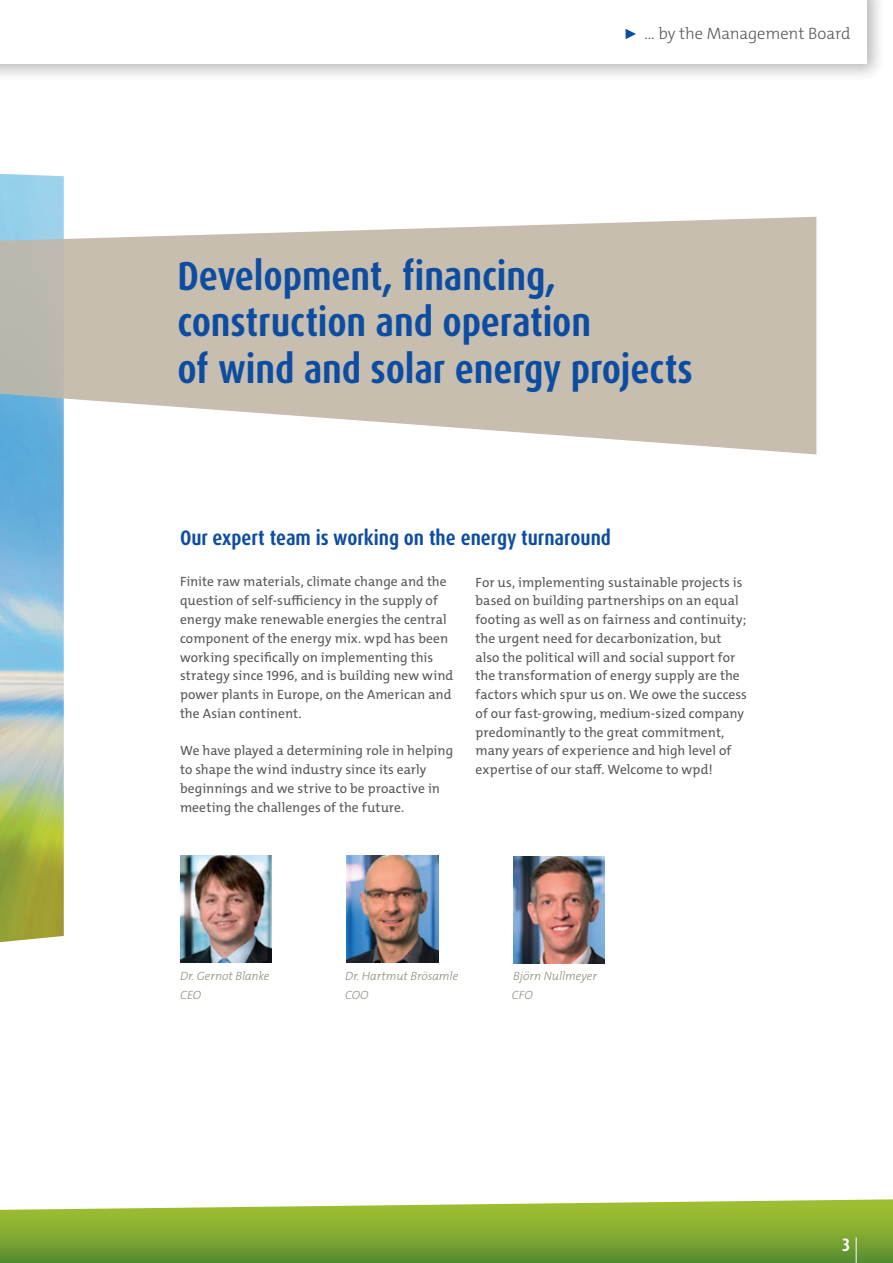
<style>
.page{position:relative;width:893px;height:1263px;background:#fff}
.page>*{position:absolute;margin:0;border:0;box-sizing:border-box;transform-origin:0 0}
.t1{font:700 condensed 40.5px/46.5px "Dax OT";letter-spacing:-.005em;color:#0d4da1}
.t2{font:700 condensed 21px "Dax OT";color:#0d4da1}
.t3{font:700 condensed 18px "Dax OT";color:#fff}
.t4{font:300 16.5px "The Mix E4 s";letter-spacing:-.005em;color:#57585a}
.t5{font:13.5px/18.8px "The Mix E4 s";letter-spacing:.005em;color:#57585a}
.t6{font:italic 300 12px "The Mix E4 s";color:#938b7e}
</style>
<div class="page">
<img style="left:0;top:174px;width:64px;height:768px">
<svg style="left:0;top:217px;width:816px;height:291px;fill:#c7beb0"></svg>
<img style="left:180px;top:856px;width:91px;height:107px">
<img style="left:347px;top:856px;width:91px;height:107px">
<img style="left:513px;top:857px;width:92px;height:106px">
<div style="left:0;top:0;width:886px;height:82px;background:#231f20;opacity:.4"></div>
<div style="left:0;top:0;width:867px;height:64px;background:#fff"></div>
<svg style="left:0;top:1199px;width:893px;height:64px;background:#8ab043"></svg>
<svg style="left:856px;top:1237px;width:1px;height:26px"></svg>
<svg style="left:626px;top:29px;width:10px;height:10px"></svg>
<p class="t4" style="left:644px;top:23px;width:208px">... by the Management Board</p>
<h1 class="t1" style="left:178px;top:253px;width:517px">Development, financing, construction and operation<br>of wind and solar energy projects</h1>
<h2 class="t2" style="left:180px;top:524px;width:432px">Our expert team is working on the energy turnaround</h2>
<p class="t5" style="left:180px;top:573px;width:275px">Finite raw materials, climate change and the question of self-sufficiency in the supply of energy make renewable energies the central component of the energy mix. wpd has been working specifically on implementing this strategy since 1996, and is building new wind power plants in Europe, on the American and the Asian continent.</p>
<p class="t5" style="left:180px;top:741px;width:275px">We have played a determining role in helping to shape the wind industry since its early beginnings and we strive to be proactive in meeting the challenges of the future.</p>
<p class="t5" style="left:476px;top:573px;width:273px">For us, implementing sustainable projects is based on building partnerships on an equal footing as well as on fairness and continuity; the urgent need for decarbonization, but also the political will and social support for the transformation of energy supply are the factors which spur us on. We owe the success of our fast-growing, medium-sized company predominantly to the great commitment, many years of experience and high level of expertise of our staff. Welcome to wpd!</p>
<p class="t6" style="left:180px;top:968px;width:91px">Dr. Gernot Blanke</p>
<p class="t6" style="left:345px;top:968px;width:115px">Dr. Hartmut Brösamle</p>
<p class="t6" style="left:513px;top:968px;width:85px">Björn Nullmeyer</p>
<p class="t6" style="left:180px;top:987px;width:23px">CEO</p>
<p class="t6" style="left:345px;top:987px;width:25px">COO</p>
<p class="t6" style="left:512px;top:987px;width:22px">CFO</p>
<h3 class="t3" style="left:842px;top:1233px;width:10px">3</h3>
</div>
